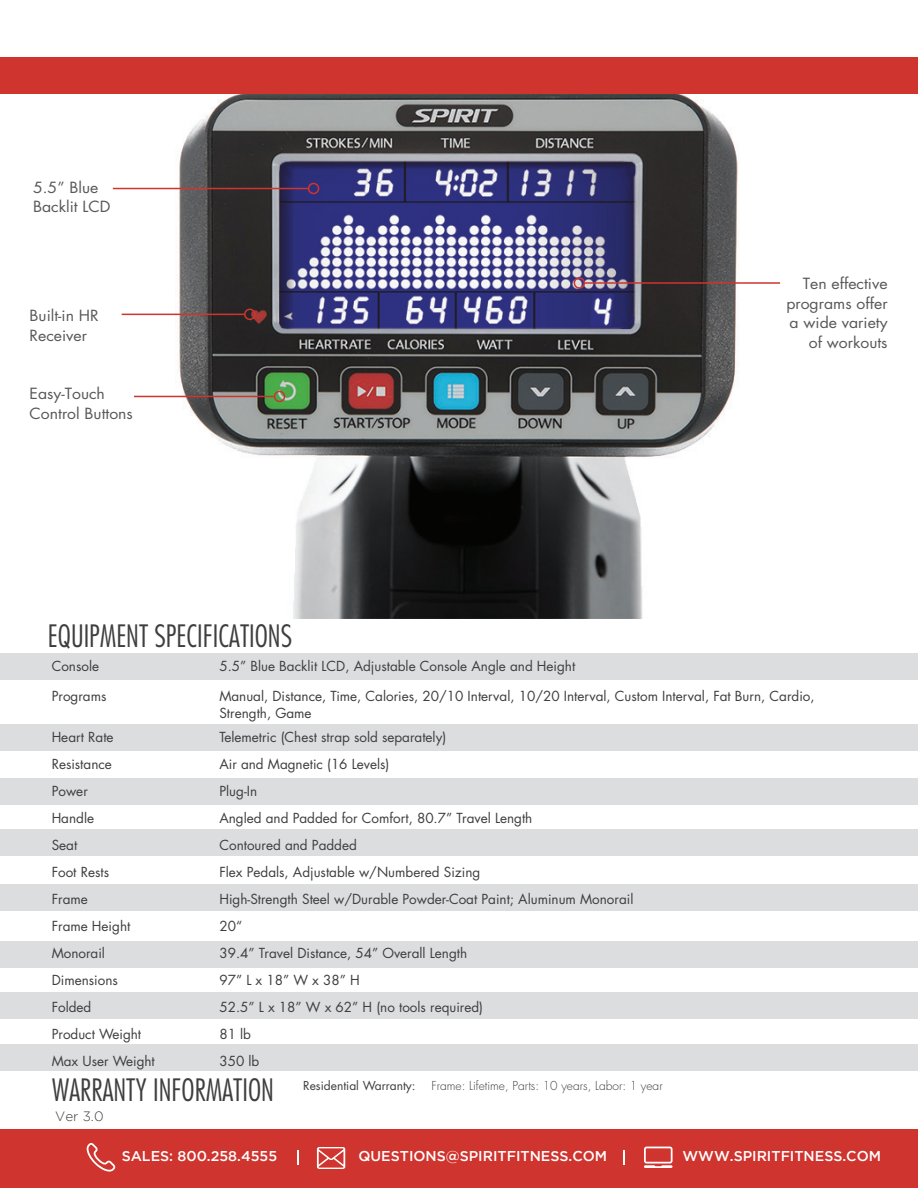
<style>
.page{position:relative;width:918px;height:1188px;background:#fff}
.page>*{position:absolute;margin:0;border:0;box-sizing:border-box;transform-origin:0 0}
.t1{font:300 condensed 30px "Futura Std";color:#3e3e3f}
.t2{font:15px/19.5px "Futura Std";color:#57585a;scale:1.05 1}
.t3{font:500 14.25px "Gotham";color:#fff}
.t4{font:13.5px/27px "Futura Std";color:#3e3e3f}
.t5{font:300 13.5px "Gotham";color:#3e3e3f}
.t6{font:300 12px "Futura Std";color:#3e3e3f}
.t7{font:12px "Futura Std";color:#3e3e3f}
</style>
<div class="page">
<img style="left:169px;top:94px;width:569px;height:525px">
<div style="left:0;top:58px;width:918px;height:36px;background:#cf342e"></div>
<div style="left:0;top:1129px;width:918px;height:59px;background:#cf342e"></div>
<svg style="left:317px;top:1147px;width:28px;height:22px"></svg>
<svg style="left:644px;top:1147px;width:29px;height:21px"></svg>
<svg style="left:87px;top:1143px;width:28px;height:29px"></svg>
<svg style="left:297px;top:1150px;width:1px;height:15px"></svg>
<svg style="left:623px;top:1150px;width:2px;height:15px"></svg>
<div style="left:0;top:725px;width:918px;height:26px;background:#dcdddf"></div>
<div style="left:0;top:653px;width:918px;height:26px;background:#dcdddf"></div>
<div style="left:0;top:779px;width:918px;height:26px;background:#dcdddf"></div>
<div style="left:0;top:830px;width:918px;height:26px;background:#dcdddf"></div>
<div style="left:0;top:885px;width:918px;height:26px;background:#dcdddf"></div>
<div style="left:0;top:941px;width:918px;height:26px;background:#dcdddf"></div>
<div style="left:0;top:993px;width:918px;height:26px;background:#dcdddf"></div>
<div style="left:0;top:1044px;width:918px;height:27px;background:#dcdddf"></div>
<div style="left:274px;top:390px;width:12px;height:13px;border:2px solid #cf342e;border-radius:50%"></div>
<hr style="left:134px;top:396px;width:141px;height:1px;background:#cf342e">
<div style="left:244px;top:308px;width:12px;height:12px;border:2px solid #cf342e;border-radius:50%"></div>
<hr style="left:122px;top:314px;width:123px;height:1px;background:#cf342e">
<div style="left:308px;top:182px;width:12px;height:13px;border:2px solid #cf342e;border-radius:50%"></div>
<hr style="left:113px;top:188px;width:196px;height:1px;background:#cf342e">
<div style="left:573px;top:277px;width:12px;height:12px;border:2px solid #cf342e;border-radius:50%"></div>
<hr style="left:584px;top:282px;width:196px;height:2px;background:#cf342e">
<p class="t2" style="left:33px;top:178px;width:75px">5.5” Blue<br>Backlit LCD</p>
<p class="t2" style="left:30px;top:306px;width:67px">Built-in HR<br>Receiver</p>
<p class="t2" style="left:30px;top:384px;width:100px">Easy-Touch<br>Control Buttons</p>
<h1 class="t1" style="left:48px;top:618px;width:246px">EQUIPMENT SPECIFICATIONS</h1>
<p class="t2" style="left:786px;top:274px;width:98px;text-align:right">Ten effective programs offer a wide variety of workouts</p>
<p class="t4" style="left:52px;top:653px;width:49px">Console</p>
<p class="t4" style="left:52px;top:683px;width:56px">Programs</p>
<p class="t4" style="left:52px;top:724px;width:105px">Heart Rate<br>Resistance<br>Power<br>Handle<br>Seat<br>Foot Rests<br>Frame<br>Frame Height<br>Monorail<br>Dimensions<br>Folded<br>Product Weight<br>Max User Weight</p>
<p class="t4" style="left:219px;top:653px;width:357px">5.5” Blue Backlit LCD, Adjustable Console Angle and Height</p>
<p class="t4" style="left:219px;top:688px;width:597px;line-height:16.5px">Manual, Distance, Time, Calories, 20/10 Interval, 10/20 Interval, Custom Interval, Fat Burn, Cardio,<br>Strength, Game</p>
<p class="t4" style="left:219px;top:724px;width:416px">Telemetric (Chest strap sold separately)<br>Air and Magnetic (16 Levels)<br>Plug-In<br>Angled and Padded for Comfort, 80.7” Travel Length<br>Contoured and Padded<br>Flex Pedals, Adjustable w/Numbered Sizing<br>High-Strength Steel w/Durable Powder-Coat Paint; Aluminum Monorail<br>20“<br>39.4” Travel Distance, 54” Overall Length<br>97” L x 18” W x 38” H<br>52.5” L x 18” W x 62” H (no tools required)<br>81 lb<br>350 lb</p>
<h1 class="t1" style="left:52px;top:1072px;width:224px">WARRANTY INFORMATION</h1>
<p class="t7" style="left:303px;top:1077px;width:114px">Residential Warranty:</p>
<p class="t6" style="left:432px;top:1078px;width:233px">Frame: Lifetime, Parts: 10 years, Labor: 1 year</p>
<p class="t5" style="left:55px;top:1109px;width:50px">Ver 3.0</p>
<p class="t3" style="left:122px;top:1148px;width:157px">SALES: 800.258.4555</p>
<p class="t3" style="left:358px;top:1148px;width:250px">QUESTIONS@SPIRITFITNESS.COM</p>
<p class="t3" style="left:682px;top:1148px;width:200px">WWW.SPIRITFITNESS.COM</p>
</div>
